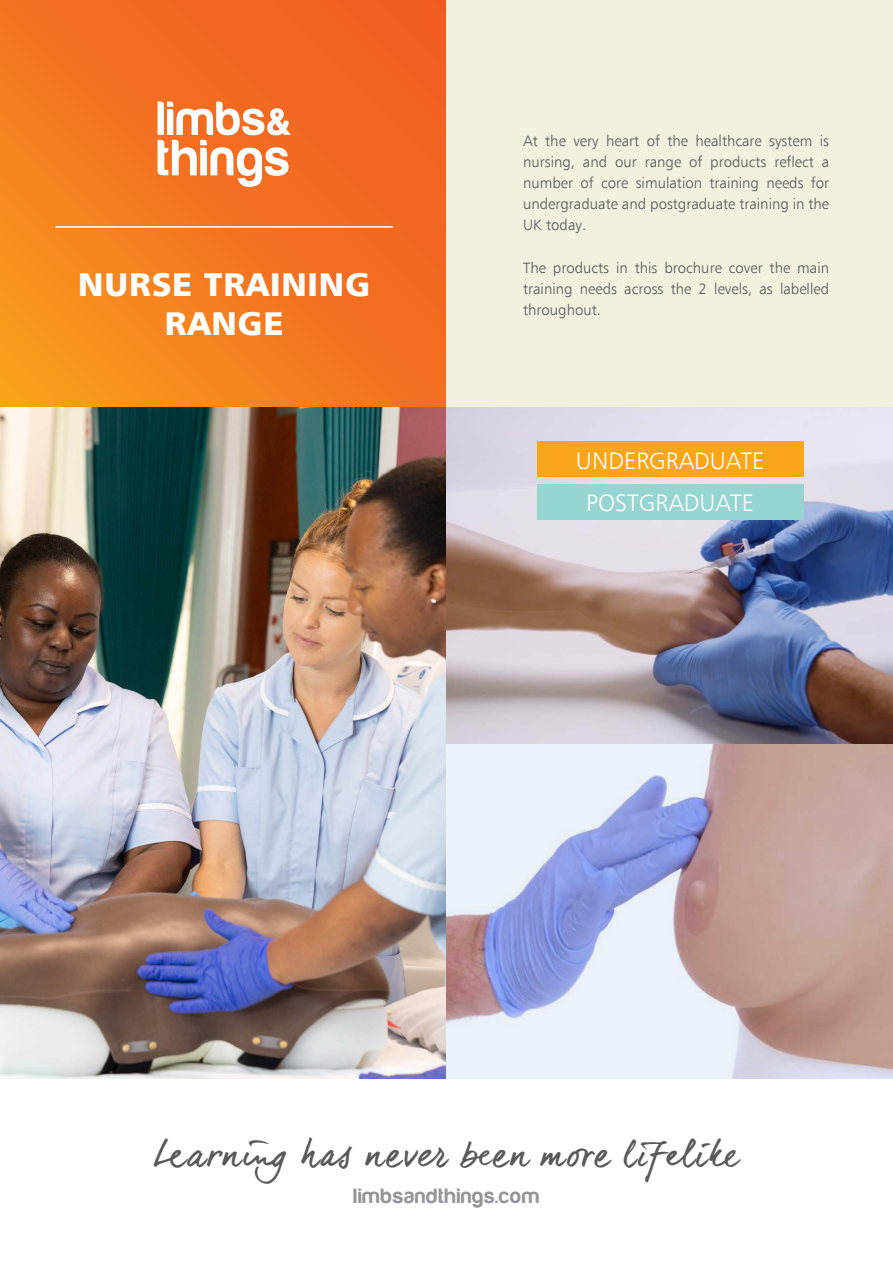
<style>
.page{position:relative;width:893px;height:1263px;background:#fff}
.page>*{position:absolute;margin:0;border:0;box-sizing:border-box;transform-origin:0 0}
.t1{font:36px "dear Joe 6";letter-spacing:.035em;color:#58595b}
.t2{font:900 33px/39px "Humanist 777 BT";letter-spacing:.025em;color:#fff;text-align:center}
.t3{font:300 24px/42px "Humanist 777 BT";color:#fff;text-align:center}
.t4{font:21.6px "Harabara";letter-spacing:.05em;color:#939598}
.t5{font:300 15px/21px "Humanist 777 BT";color:#58595b;text-align:justify}
</style>
<div class="page">
<img style="left:0;top:407px;width:446px;height:672px">
<svg style="left:446px;top:744px;width:447px;height:335px;background:#c7bcc8"></svg>
<img style="left:446px;top:407px;width:447px;height:337px">
<div style="left:537px;top:442px;width:266px;height:35px;background:#faa61a"></div>
<div style="left:537px;top:484px;width:266px;height:35px;background:#96d5d2"></div>
<svg style="left:0;top:0;width:446px;height:407px;background:#f37520"></svg>
<div style="left:446px;top:0;width:447px;height:407px;background:#f3f0dd"></div>
<hr style="left:56px;top:226px;width:336px;height:2px;background:#fff">
<svg style="left:158px;top:102px;width:133px;height:85px"></svg>
<h2 class="t2" style="left:78px;top:264px;width:293px">NURSE TRAINING<br>RANGE</h2>
<p class="t5" style="left:523px;top:130px;width:308px">At the very heart of the healthcare system is nursing, and our range of products reflect a number of core simulation training needs for undergraduate and postgraduate training in the UK today.</p>
<p class="t5" style="left:523px;top:257px;width:308px">The products in this brochure cover the main training needs across the 2 levels, as labelled throughout.</p>
<h3 class="t3" style="left:576px;top:439px;width:190px">UNDERGRADUATE<br>POSTGRADUATE</h3>
<h1 class="t1" style="left:154px;top:1133px;width:588px">Learning has never been more lifelike</h1>
<h3 class="t4" style="left:353px;top:1185px;width:188px">limbsandthings.com</h3>
</div>
